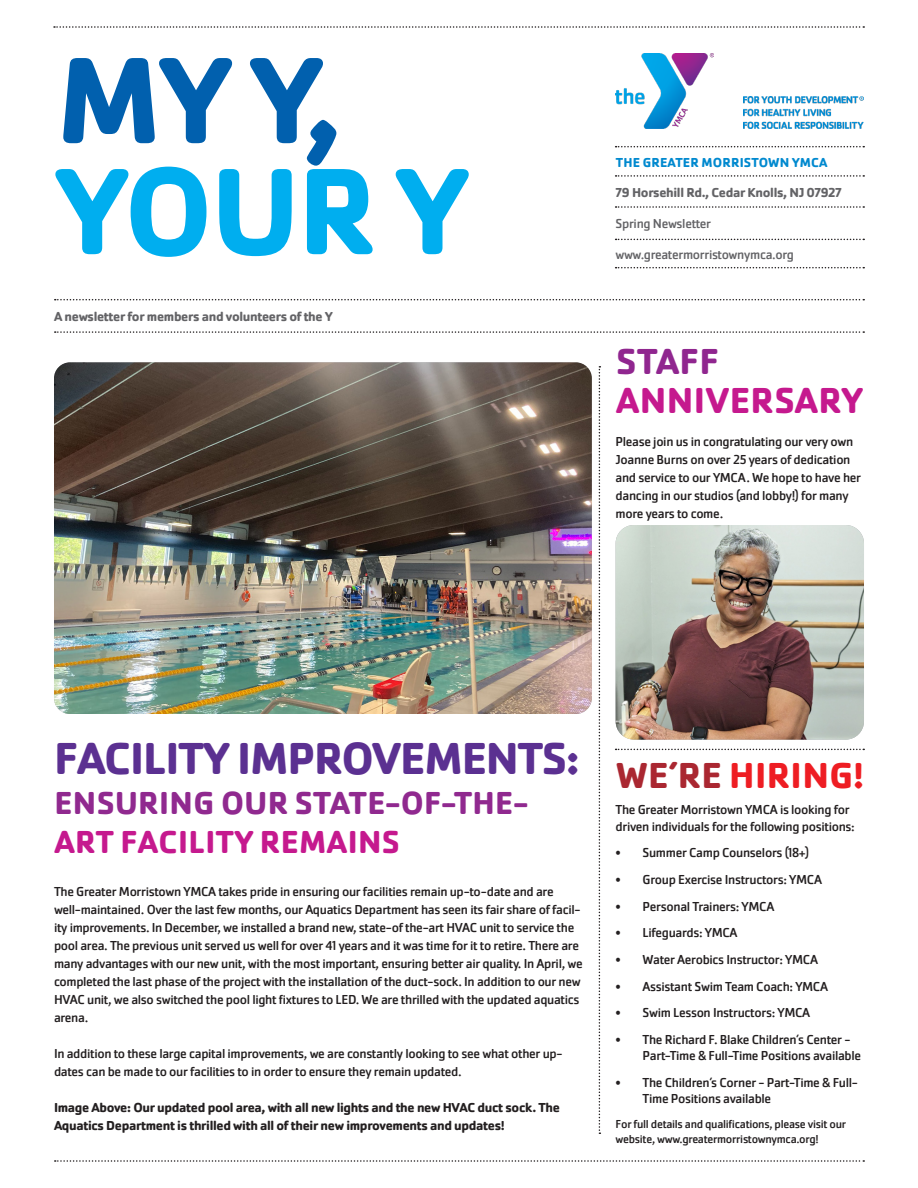
<style>
.page{position:relative;width:918px;height:1188px;background:#fff}
.page>*{position:absolute;margin:0;border:0;box-sizing:border-box;transform-origin:0 0}
.t1{font:700 127.5px "Cachet Pro";color:#00aeef}
.t2{font:700 127.5px "Cachet Pro";color:#0160ae}
.t3{font:700 46.5px "Cachet Pro";letter-spacing:-.025em;color:#5b3091}
.t4{font:700 37.5px "Cachet Pro";letter-spacing:.01em;color:#ee1d23}
.t5{font:700 37.5px "Cachet Pro";letter-spacing:.01em;color:#c5198e}
.t6{font:700 37.5px "Cachet Pro";letter-spacing:.01em;color:#90268f}
.t7{font:700 33px "Cachet Pro";letter-spacing:.01em;color:#90298f}
.t8{font:700 33px "Cachet Pro";letter-spacing:.01em;color:#c5198e}
.t9{font:13.5px/18px "Cachet Pro";letter-spacing:-.025em;color:#231f20}
.t10{font:700 13.5px/18px "Cachet Pro";letter-spacing:-.025em;color:#231f20}
.t11{font:700 13.5px "Cachet Pro";letter-spacing:-.025em;color:#636366}
.t12{font:13.5px "Cachet Pro";letter-spacing:-.025em;color:#636366}
.t13{font:700 13.5px "Cachet Pro";letter-spacing:.01em;color:#0089cf}
.t14{font:12px/14.4px "Cachet Pro";letter-spacing:-.025em;color:#231f20}
.s1{color:#aa2731}
</style>
<div class="page">
<img style="left:616px;top:525px;width:248px;height:215px">
<img style="left:54px;top:362px;width:538px;height:352px">
<svg style="left:54px;top:26px;width:810px;height:2px"></svg>
<svg style="left:616px;top:146px;width:248px;height:1px"></svg>
<svg style="left:616px;top:175px;width:248px;height:2px"></svg>
<svg style="left:616px;top:206px;width:248px;height:2px"></svg>
<svg style="left:616px;top:239px;width:248px;height:1px"></svg>
<svg style="left:616px;top:267px;width:248px;height:1px"></svg>
<svg style="left:55px;top:299px;width:809px;height:1px"></svg>
<svg style="left:55px;top:1160px;width:809px;height:2px"></svg>
<svg style="left:55px;top:331px;width:809px;height:2px"></svg>
<svg style="left:599px;top:366px;width:1px;height:768px"></svg>
<svg style="left:616px;top:749px;width:248px;height:1px"></svg>
<img style="left:744px;top:97px;width:120px;height:32px">
<img style="left:616px;top:54px;width:98px;height:75px">
<h1 class="t2" style="left:56px;top:21px;width:287px">MY Y,</h1>
<h1 class="t1" style="left:56px;top:132px;width:413px">YOUR Y</h1>
<p class="t11" style="left:54px;top:308px;width:280px">A newsletter for members and volunteers of the Y</p>
<p class="t13" style="left:616px;top:154px;width:213px">THE GREATER MORRISTOWN YMCA</p>
<p class="t11" style="left:616px;top:184px;width:228px">79 Horsehill Rd., Cedar Knolls, NJ 07927</p>
<p class="t12" style="left:616px;top:216px;width:97px">Spring Newsletter</p>
<p class="t12" style="left:616px;top:246px;width:180px">www.greatermorristownymca.org</p>
<h3 class="t6" style="left:616px;top:338px;width:104px">STAFF</h3>
<h3 class="t5" style="left:616px;top:377px;width:248px">ANNIVERSARY</h3>
<p class="t9" style="left:616px;top:432px;width:247px">Please join us in congratulating our very own Joanne Burns on over 25 years of dedication and service to our YMCA. We hope to have her dancing in our studios (and lobby!) for many more years to come.</p>
<h2 class="t3" style="left:54px;top:729px;width:527px">FACILITY IMPROVEMENTS:</h2>
<h3 class="t7" style="left:55px;top:782px;width:475px">ENSURING OUR STATE-OF-THE-</h3>
<h3 class="t8" style="left:55px;top:822px;width:347px">ART FACILITY REMAINS</h3>
<p class="t9" style="left:54px;top:882px;width:530px">The Greater Morristown YMCA takes pride in ensuring our facilities remain up-to-date and are well-maintained. Over the last few months, our Aquatics Department has seen its fair share of facil&shy;ity improvements. In December, we installed a brand new, state-of the-art HVAC unit to service the pool area. The previous unit served us well for over 41 years and it was time for it to retire. There are many advantages with our new unit, with the most important, ensuring better air quality. In April, we completed the last phase of the project with the installation of the duct-sock. In addition to our new HVAC unit, we also switched the pool light fixtures to LED. We are thrilled with the updated aquatics arena.</p>
<p class="t9" style="left:54px;top:1044px;width:510px">In addition to these large capital improvements, we are constantly looking to see what other up&shy;dates can be made to our facilities to in order to ensure they remain updated.</p>
<p class="t10" style="left:54px;top:1098px;width:508px">Image Above: Our updated pool area, with all new lights and the new HVAC duct sock. The<br>Aquatics Department is thrilled with all of their new improvements and updates!</p>
<h3 class="t4" style="left:616px;top:752px;width:249px"><span class="s1">WE’RE</span> HIRING!</h3>
<p class="t9" style="left:616px;top:802px;width:241px;line-height:16.2px">The Greater Morristown YMCA is looking for driven individuals for the following positions:</p>
<p class="t9" style="left:616px;top:844px;width:195px">• Summer Camp Counselors (18+)</p>
<p class="t9" style="left:616px;top:871px;width:208px">• Group Exercise Instructors: YMCA</p>
<p class="t9" style="left:616px;top:897px;width:160px">• Personal Trainers: YMCA</p>
<p class="t9" style="left:616px;top:924px;width:123px">• Lifeguards: YMCA</p>
<p class="t9" style="left:616px;top:951px;width:204px">• Water Aerobics Instructor: YMCA</p>
<p class="t9" style="left:616px;top:977px;width:214px">• Assistant Swim Team Coach: YMCA</p>
<p class="t9" style="left:616px;top:1004px;width:196px">• Swim Lesson Instructors: YMCA</p>
<p class="t9" style="left:643px;top:1032px;width:220px;line-height:16.2px;text-indent:-27px">• The Richard F. Blake Children’s Center -<br>Part-Time &amp; Full-Time Positions available</p>
<p class="t9" style="left:643px;top:1075px;width:217px;line-height:16.2px;text-indent:-27px">• The Children’s Corner - Part-Time &amp; Full-<br>Time Positions available</p>
<p class="t14" style="left:616px;top:1117px;width:232px">For full details and qualifications, please visit our website, www.greatermorristownymca.org!</p>
</div>
